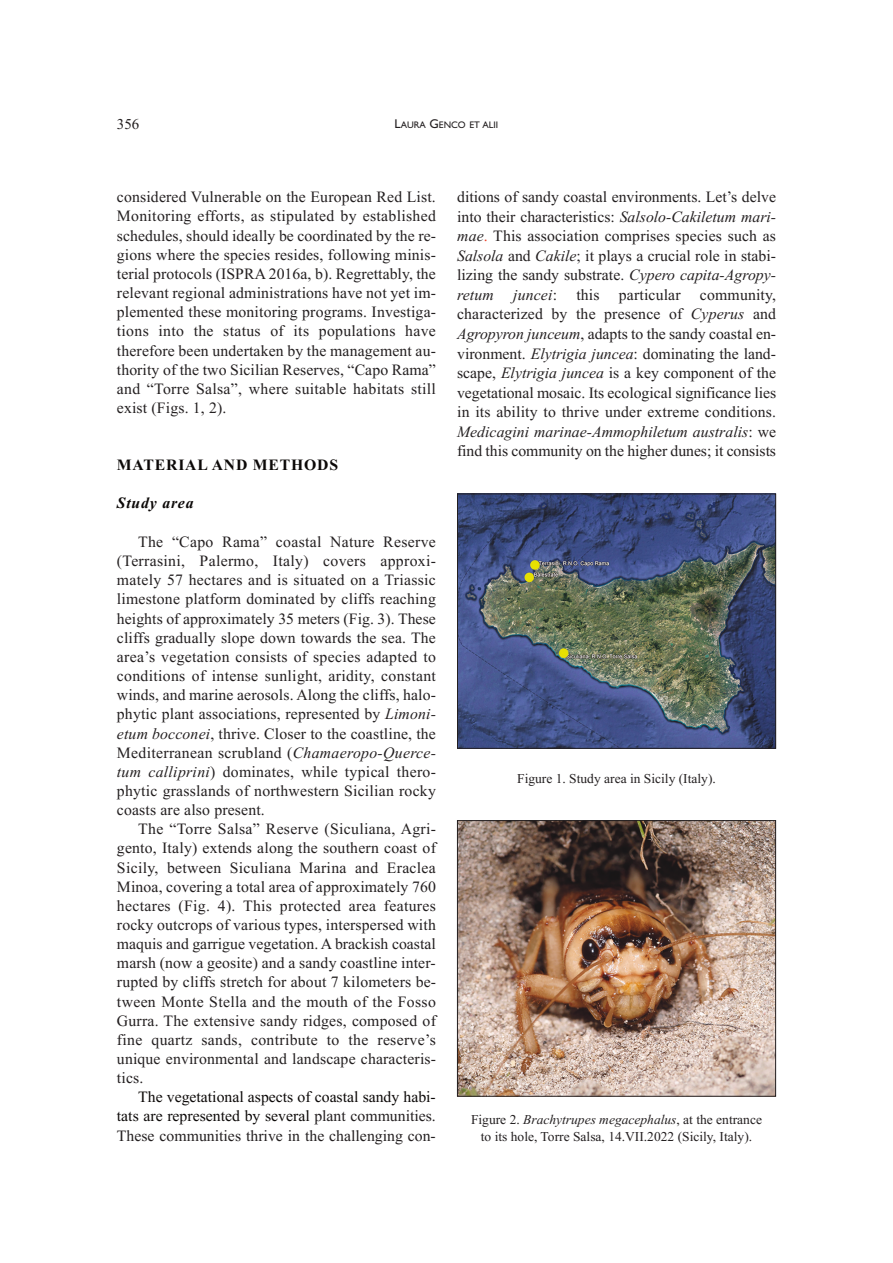
<style>
.page{position:relative;width:893px;height:1263px;background:#fff}
.page>*{position:absolute;margin:0;border:0;box-sizing:border-box;transform-origin:0 0}
.t1{font:15.75px/19.2px "Times New Roman";letter-spacing:.01em;color:#231f20;text-align:justify}
.t2{font:15.75px/19.2px "Times New Roman";color:#0c0908;text-align:justify}
.t3{font:700 15.75px "Times New Roman";letter-spacing:.05em;color:#0c0908}
.t4{font:italic 700 15.75px "Times New Roman";letter-spacing:.05em;color:#0c0908}
.t5{font:15px "Times New Roman";color:#231f20}
.t6{font:13.5px "Times New Roman";color:#231f20}
.t7{font:italic 13.5px "Times New Roman";color:#231f20}
.t8{font:9.6px "Gill Sans";color:#231f20}
.s1{font-size:12.75px}
.s2{font-style:italic}
.s3{color:#231f20}
.s4{color:#ef3e25}
.s5{font-style:normal}
</style>
<div class="page">
<img style="left:459px;top:496px;width:315px;height:251px">
<div style="left:457px;top:494px;width:319px;height:255px;border:1px solid #231f20"></div>
<img style="left:459px;top:822px;width:315px;height:273px">
<div style="left:457px;top:820px;width:319px;height:277px;border:1px solid #231f20"></div>
<p class="t5" style="left:117px;top:116px;width:24px">356</p>
<p class="t8" style="left:395px;top:119px;width:105px"><span class="s1">L</span>AURA <span class="s1">G</span>ENCO ET ALII</p>
<p class="t1" style="left:117px;top:187px;width:321px">considered Vulnerable on the European Red List.<br>Monitoring efforts, as stipulated by established schedules, should ideally be coordinated by the re&shy;gions where the species resides, following minis&shy;terial protocols (ISPRA 2016a, b). Regrettably, the relevant regional administrations have not yet im&shy;plemented these monitoring programs. Investiga&shy;tions into the status of its populations have therefore been undertaken by the management au&shy;thority of the two Sicilian Reserves, “Capo Rama” and “Torre Salsa”, where suitable habitats still exist (Figs. 1, 2).</p>
<p class="t3" style="left:117px;top:456px;width:223px">MATERIAL AND METHODS</p>
<p class="t4" style="left:117px;top:494px;width:78px">Study area</p>
<p class="t1" style="left:117px;top:532px;width:321px;text-indent:21px">The “Capo Rama” coastal Nature Reserve (Terrasini, Palermo, Italy) covers approxi&shy;mately 57 hectares and is situated on a Triassic limestone platform dominated by cliffs reaching heights of approximately 35 meters (Fig. 3). These cliffs gradually slope down towards the sea. The area’s vegetation consists of species adapted to conditions of intense sunlight, aridity, constant winds, and marine aerosols. Along the cliffs, halo&shy;phytic plant associations, represented by <span class="s2">Limoni&shy;etum bocconei</span>, thrive. Closer to the coastline, the Mediterranean scrubland (<span class="s2">Chamaeropo-Querce&shy;tum calliprini</span>) dominates, while typical thero&shy;phytic grasslands of northwestern Sicilian rocky coasts are also present.</p>
<p class="t1" style="left:117px;top:819px;width:321px;text-indent:21px">The “Torre Salsa” Reserve (Siculiana, Agri&shy;gento, Italy) extends along the southern coast of Sicily, between Siculiana Marina and Eraclea Minoa, covering a total area of approximately 760 hectares (Fig. 4). This protected area features rocky outcrops of various types, interspersed with maquis and garrigue vegetation. A brackish coastal marsh (now a geosite) and a sandy coastline inter&shy;rupted by cliffs stretch for about 7 kilometers be&shy;tween Monte Stella and the mouth of the Fosso Gurra. The extensive sandy ridges, composed of fine quartz sands, contribute to the reserve’s unique environmental and landscape characteris&shy;tics.</p>
<p class="t2" style="left:117px;top:1087px;width:320px;text-indent:21px">The vegetational aspects of coastal sandy habi&shy;tats are represented by several <span class="s3">plant communities.<br>These communities thrive in the challenging con-</span></p>
<p class="t1" style="left:457px;top:187px;width:320px">ditions of sandy coastal environments. Let’s delve into their characteristics: <span class="s2">Salsolo-Cakiletum mari&shy;mae</span><span class="s4">.</span> This association comprises species such as <span class="s2">Salsola</span> and <span class="s2">Cakile</span>; it plays a crucial role in stabi&shy;lizing the sandy substrate. <span class="s2">Cypero capita-Agropy&shy;retum juncei</span>: this particular community, characterized by the presence of <span class="s2">Cyperus</span> and <span class="s2">Agropyron junceum</span>, adapts to the sandy coastal en&shy;vironment. <span class="s2">Elytrigia juncea</span>: dominating the land&shy;scape, <span class="s2">Elytrigia juncea</span> is a key component of the vegetational mosaic. Its ecological significance lies in its ability to thrive under extreme conditions.<br><span class="s2">Medicagini marinae-Ammophiletum australis</span>: we find this community on the higher dunes; it consists</p>
<p class="t6" style="left:517px;top:771px;width:200px">Figure 1. Study area in Sicily (Italy).</p>
<p class="t7" style="left:471px;top:1111px;width:292px"><span class="s5">Figure 2.</span> Brachytrupes megacephalus<span class="s5">, at the entrance</span></p>
<p class="t6" style="left:481px;top:1129px;width:273px">to its hole, Torre Salsa, 14.VII.2022 (Sicily, Italy).</p>
</div>
